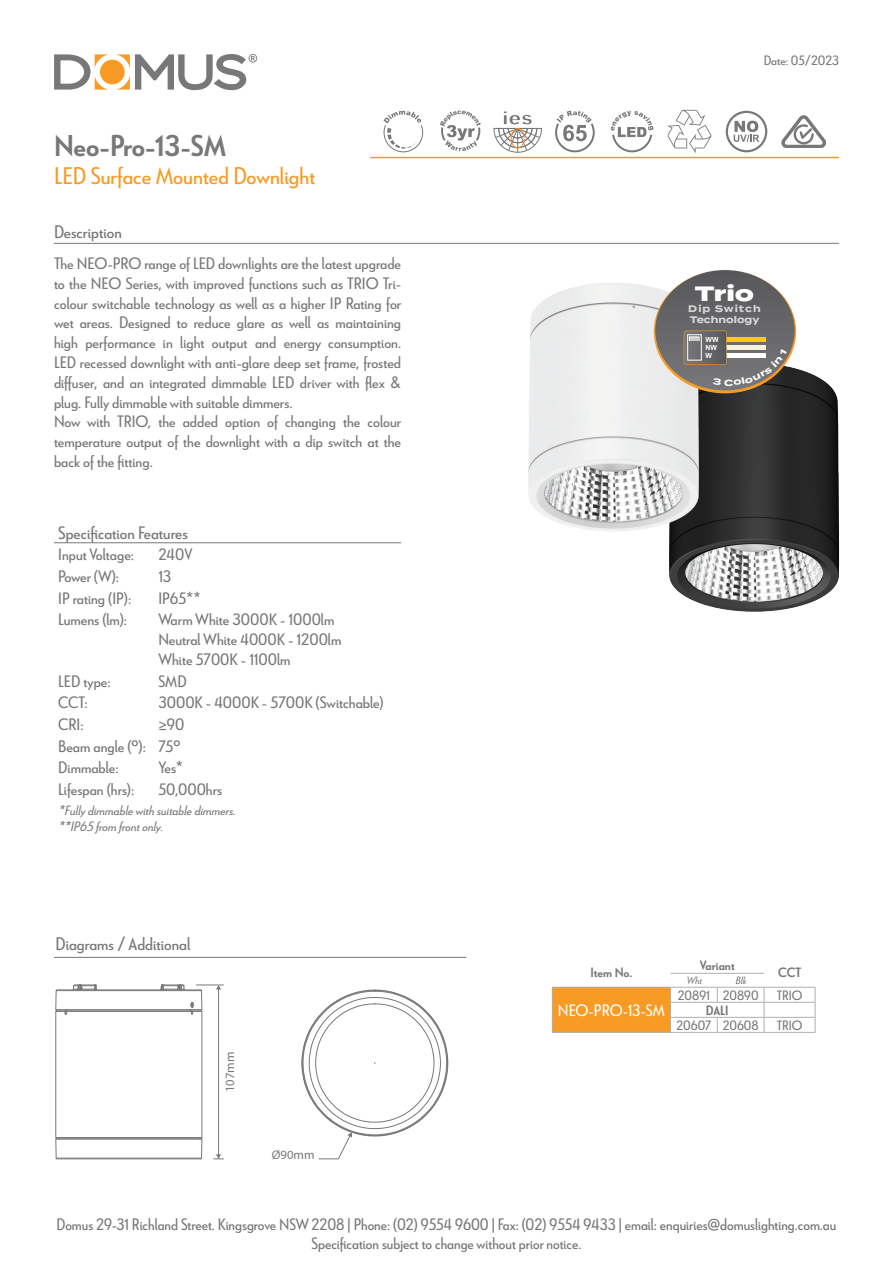
<style>
.page{position:relative;width:893px;height:1263px;background:#fff}
.page>*{position:absolute;margin:0;border:0;box-sizing:border-box;transform-origin:0 0}
.t1{font:700 30px "Le Havre";letter-spacing:-.005em;color:#787779}
.t2{font:24px "Le Havre";color:#f89b24}
.t3{font:800 20.7px "Termina";color:#fff;scale:1.15 1}
.t4{font:18px "Le Havre";color:#787779}
.t5{font:16.5px/19.8px "Le Havre";color:#787779}
.t6{font:16.5px/19.8px "Le Havre";color:#787779;text-align:center;scale:.96 1}
.t7{font:16.5px "Le Havre";color:#fff}
.t8{font:italic 13.5px/16.2px "Le Havre";color:#787779}
.t9{font:13.5px "Le Havre";color:#787779}
.t10{font:700 13.5px "Le Havre";color:#787779}
.t11{font:12.6px "Myriad Pro";color:#787779}
.t12{font:italic 10.5px "Le Havre";color:#787779}
.t13{font:700 9.45px/11.4px "Termina";color:rgb(255 255 255/.75)}
.t14{font:700 6.9px/8.2px "Arial";color:#fff}
</style>
<div class="page">
<svg style="left:54px;top:54px;width:55px;height:36px"></svg>
<svg style="left:116px;top:54px;width:141px;height:36px"></svg>
<div style="left:100px;top:60px;width:25px;height:24px;background:#f89b24;border-radius:50%"></div>
<hr style="left:370px;top:157px;width:469px;height:1px;background:#f89b24">
<svg style="left:555px;top:111px;width:40px;height:41px"></svg>
<hr style="left:54px;top:243px;width:785px;height:1px;background:#787779">
<hr style="left:54px;top:957px;width:412px;height:1px;background:#787779">
<svg style="left:611px;top:111px;width:43px;height:41px"></svg>
<svg style="left:667px;top:110px;width:44px;height:43px"></svg>
<svg style="left:726px;top:111px;width:41px;height:41px"></svg>
<svg style="left:781px;top:115px;width:45px;height:33px"></svg>
<svg style="left:493px;top:111px;width:49px;height:42px"></svg>
<div style="left:511px;top:128px;width:14px;height:20px;border:1px solid #f29123;border-radius:50%"></div>
<svg style="left:440px;top:111px;width:41px;height:40px"></svg>
<svg style="left:383px;top:111px;width:40px;height:41px"></svg>
<svg style="left:552px;top:972px;width:264px;height:60px"></svg>
<hr style="left:552px;top:1032px;width:118px;height:1px;background:#b1afb1">
<hr style="left:670px;top:1032px;width:47px;height:1px;background:#b1afb1">
<hr style="left:717px;top:1032px;width:47px;height:1px;background:#b1afb1">
<hr style="left:764px;top:1032px;width:51px;height:1px;background:#b1afb1">
<hr style="left:670px;top:987px;width:47px;height:1px;background:#b1afb1">
<hr style="left:717px;top:987px;width:47px;height:1px;background:#b1afb1">
<hr style="left:670px;top:973px;width:47px;height:1px;background:#b1afb1">
<hr style="left:717px;top:973px;width:47px;height:1px;background:#b1afb1">
<hr style="left:552px;top:987px;width:118px;height:1px;background:#b1afb1">
<hr style="left:764px;top:987px;width:51px;height:1px;background:#b1afb1">
<img style="left:669px;top:368px;width:171px;height:244px">
<img style="left:528px;top:283px;width:186px;height:261px">
<hr style="left:54px;top:542px;width:100px;height:1px;background:#787779">
<hr style="left:154px;top:542px;width:247px;height:1px;background:#787779">
<hr style="left:56px;top:1158px;width:145px;height:1px;background:#787779">
<hr style="left:56px;top:1139px;width:146px;height:1px;background:#787779">
<hr style="left:202px;top:1011px;width:1px;height:126px;background:#787779">
<hr style="left:57px;top:1138px;width:144px;height:1px;background:#787779">
<hr style="left:56px;top:1137px;width:146px;height:1px;background:#787779">
<hr style="left:56px;top:1011px;width:1px;height:126px;background:#787779">
<svg style="left:199px;top:1138px;width:3px;height:21px"></svg>
<svg style="left:56px;top:1138px;width:3px;height:21px"></svg>
<hr style="left:218px;top:989px;width:1px;height:166px;background:#787779">
<svg style="left:214px;top:1154px;width:9px;height:5px"></svg>
<svg style="left:56px;top:984px;width:167px;height:31px"></svg>
<svg style="left:301px;top:989px;width:147px;height:170px"></svg>
<svg style="left:654px;top:270px;width:142px;height:123px;background:#87827d"></svg>
<h1 class="t1" style="left:54px;top:127px;width:174px">Neo-Pro-13-SM</h1>
<h2 class="t2" style="left:54px;top:162px;width:263px">LED Surface Mounted Downlight</h2>
<p class="t4" style="left:54px;top:221px;width:69px">Description</p>
<p class="t5" style="left:54px;top:253px;width:349px">The NEO-PRO range of LED downlights are the latest upgrade to the NEO Series, with improved functions such as TRIO Tri&shy;colour switchable technology as well as a higher IP Rating for wet areas. Designed to reduce glare as well as maintaining high performance in light output and energy consumption.<br>LED recessed downlight with anti-glare deep set frame, frosted diffuser, and an integrated dimmable LED driver with flex &amp; plug. Fully dimmable with suitable dimmers.<br>Now with TRIO, the added option of changing the colour temperature output of the downlight with a dip switch at the back of the fitting.</p>
<p class="t4" style="left:58px;top:522px;width:131px">Specification Features</p>
<p class="t5" style="left:58px;top:544px;width:77px">Input Voltage:</p>
<p class="t5" style="left:158px;top:544px;width:36px">240V</p>
<p class="t5" style="left:58px;top:566px;width:62px">Power (W):</p>
<p class="t5" style="left:158px;top:566px;width:14px">13</p>
<p class="t5" style="left:58px;top:588px;width:74px">IP rating (IP):</p>
<p class="t5" style="left:158px;top:588px;width:44px">IP65**</p>
<p class="t5" style="left:58px;top:609px;width:70px">Lumens (lm):</p>
<p class="t5" style="left:158px;top:609px;width:185px">Warm White 3000K - 1000lm<br>Neutral White 4000K - 1200lm<br>White 5700K - 1100lm</p>
<p class="t5" style="left:58px;top:671px;width:54px">LED type:</p>
<p class="t5" style="left:158px;top:671px;width:30px">SMD</p>
<p class="t5" style="left:58px;top:692px;width:31px">CCT:</p>
<p class="t5" style="left:158px;top:692px;width:226px">3000K - 4000K - 5700K (Switchable)</p>
<p class="t5" style="left:58px;top:714px;width:27px">CRI:</p>
<p class="t5" style="left:58px;top:713px;width:128px;line-height:21.8px;text-indent:100px">≥90<br>Beam angle (º): 75º<br>Dimmable:</p>
<p class="t5" style="left:158px;top:757px;width:26px">Yes*</p>
<p class="t5" style="left:58px;top:779px;width:77px">Lifespan (hrs):</p>
<p class="t5" style="left:158px;top:779px;width:65px">50,000hrs</p>
<p class="t8" style="left:58px;top:801px;width:179px">*Fully dimmable with suitable dimmers. **IP65 from front only.</p>
<p class="t4" style="left:56px;top:933px;width:136px">Diagrams / Additional</p>
<p class="t11" style="left:222px;top:1092px;width:42px;rotate:-90deg">107mm</p>
<p class="t11" style="left:272px;top:1147px;width:44px">Ø90mm</p>
<p class="t9" style="left:764px;top:52px;width:77px">Date: 05/2023</p>
<p class="t3" style="left:695px;top:278px;width:53px">Trio</p>
<p class="t13" style="left:688px;top:303px;width:74px">Dip Switch<br>Technology</p>
<p class="t14" style="left:706px;top:335px;width:15px">WW<br>NW<br>W</p>
<p class="t10" style="left:590px;top:964px;width:43px">Item No.</p>
<p class="t7" style="left:558px;top:1001px;width:108px">NEO-PRO-13-SM</p>
<p class="t10" style="left:700px;top:957px;width:36px">Variant</p>
<p class="t12" style="left:686px;top:974px;width:17px">Wht</p>
<p class="t12" style="left:735px;top:974px;width:12px">Blk</p>
<p class="t10" style="left:778px;top:964px;width:25px">CCT</p>
<p class="t9" style="left:678px;top:987px;width:82px">20891 20890</p>
<p class="t9" style="left:777px;top:987px;width:27px">TRIO</p>
<p class="t10" style="left:706px;top:1002px;width:24px">DALI</p>
<p class="t9" style="left:676px;top:1018px;width:84px">20607 20608</p>
<p class="t9" style="left:777px;top:1018px;width:27px">TRIO</p>
<p class="t6" style="left:57px;top:1214px;width:814px">Domus 29-31 Richland Street. Kingsgrove NSW 2208 | Phone: (02) 9554 9600 | Fax: (02) 9554 9433 | email: enquiries@domuslighting.com.au<br>Specification subject to change without prior notice.</p>
</div>
